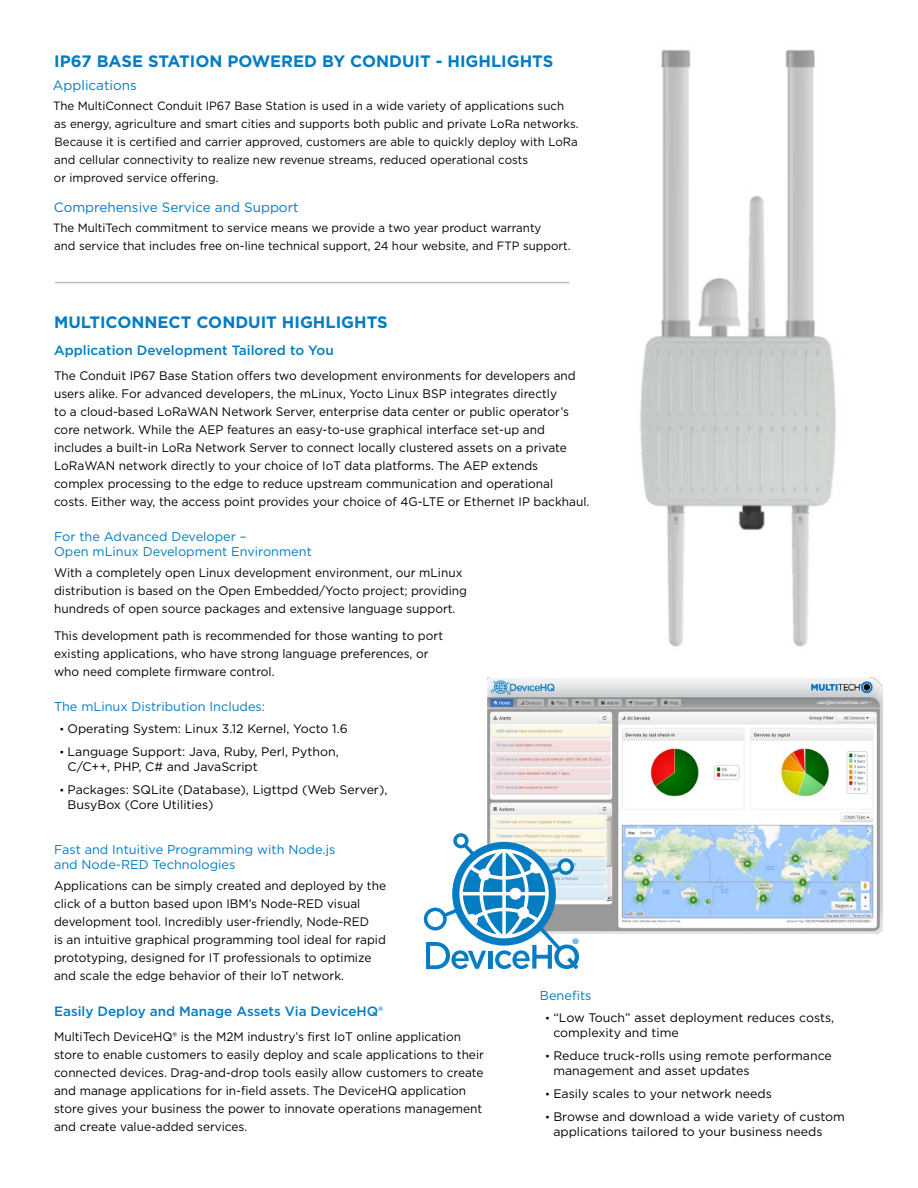
<style>
.page{position:relative;width:918px;height:1188px;background:#fff}
.page>*{position:absolute;margin:0;border:0;box-sizing:border-box;transform-origin:0 0}
.t1{font:16.95px "Myriad Pro";color:#067cc2}
.t2{font:700 16.5px "Gotham";color:#007cc3}
.t3{font:500 13.5px "Gotham";color:#007cc3}
.t4{font:13.5px "Gotham";color:#007cc3}
.t5{font:12.75px/15.3px "Gotham";color:#007cc3}
.t6{font:12.3px/18px "Gotham";color:#000;scale:.96 1}
.t7{font:12.3px/23.1px "Gotham";color:#000}
.t8{font:12px/18px "Gotham";color:#000;scale:.96 1}
.s1{font-weight:900}
</style>
<div class="page">
<img style="left:640px;top:49px;width:233px;height:629px">
<hr style="left:55px;top:282px;width:514px;height:1px;background:#c0beb7">
<img style="left:488px;top:678px;width:395px;height:256px">
<svg style="left:424px;top:831px;width:155px;height:138px"></svg>
<h2 class="t2" style="left:54px;top:50px;width:500px">IP67 BASE STATION POWERED BY CONDUIT - HIGHLIGHTS</h2>
<p class="t4" style="left:53px;top:77px;width:85px">Applications</p>
<p class="t8" style="left:53px;top:97px;width:549px">The MultiConnect Conduit IP67 Base Station is used in a wide variety of applications such as energy, agriculture and smart cities and supports both public and private LoRa networks.<br>Because it is certified and carrier approved, customers are able to quickly deploy with LoRa and cellular connectivity to realize new revenue streams, reduced operational costs<br>or improved service offering.</p>
<p class="t4" style="left:54px;top:199px;width:246px">Comprehensive Service and Support</p>
<p class="t8" style="left:53px;top:219px;width:541px">The MultiTech commitment to service means we provide a two year product warranty<br>and service that includes free on-line technical support, 24 hour website, and FTP support.</p>
<h2 class="t2" style="left:54px;top:311px;width:335px">MULTICONNECT CONDUIT HIGHLIGHTS</h2>
<p class="t3" style="left:54px;top:342px;width:281px">Application Development Tailored to You</p>
<p class="t6" style="left:54px;top:366px;width:559px">The Conduit IP67 Base Station offers two development environments for developers and users alike. For advanced developers, the mLinux, Yocto Linux BSP integrates directly<br>to a cloud-based LoRaWAN Network Server, enterprise data center or public operator’s core network. While the AEP features an easy-to-use graphical interface set-up and includes a built-in LoRa Network Server to connect locally clustered assets on a private LoRaWAN network directly to your choice of IoT data platforms. The AEP extends complex processing to the edge to reduce upstream communication and operational costs. Either way, the access point provides your choice of 4G-LTE or Ethernet IP backhaul.</p>
<p class="t5" style="left:54px;top:529px;width:259px">For the Advanced Developer –<br>Open mLinux Development Environment</p>
<p class="t6" style="left:54px;top:563px;width:432px">With a completely open Linux development environment, our mLinux distribution is based on the Open Embedded/Yocto project; providing hundreds of open source packages and extensive language support.</p>
<p class="t6" style="left:54px;top:626px;width:407px">This development path is recommended for those wanting to port existing applications, who have strong language preferences, or who need complete firmware control.</p>
<p class="t5" style="left:54px;top:699px;width:213px">The mLinux Distribution Includes:</p>
<p class="t7" style="left:60px;top:717px;width:289px"><span class="s1">·</span> Operating System: Linux 3.12 Kernel, Yocto 1.6 <span class="s1">·</span> Language Support: Java, Ruby, Perl, Python,</p>
<p class="t7" style="left:60px;top:755px;width:329px;text-indent:7px">C/C++, PHP, C# and JavaScript<br><span class="s1">·</span> Packages: SQLite (Database), Ligttpd (Web Server),</p>
<p class="t7" style="left:68px;top:793px;width:147px">BusyBox (Core Utilities)</p>
<p class="t5" style="left:54px;top:842px;width:283px">Fast and Intuitive Programming with Node.js and Node-RED Technologies</p>
<p class="t6" style="left:54px;top:876px;width:347px">Applications can be simply created and deployed by the click of a button based upon IBM’s Node-RED visual development tool. Incredibly user-friendly, Node-RED<br>is an intuitive graphical programming tool ideal for rapid prototyping, designed for IT professionals to optimize and scale the edge behavior of their IoT network.</p>
<p class="t3" style="left:54px;top:1002px;width:331px">Easily Deploy and Manage Assets Via DeviceHQ®</p>
<p class="t6" style="left:54px;top:1027px;width:449px">MultiTech DeviceHQ® is the M2M industry’s first IoT online application store to enable customers to easily deploy and scale applications to their connected devices. Drag-and-drop tools easily allow customers to create and manage applications for in-field assets. The DeviceHQ application store gives your business the power to innovate operations management and create value-added services.</p>
<h1 class="t1" style="left:572px;top:934px;width:9px">®</h1>
<p class="t5" style="left:540px;top:988px;width:53px">Benefits</p>
<p class="t7" style="left:553px;top:1010px;width:282px;line-height:15px;text-indent:-7px"><span class="s1">·</span> “Low Touch” asset deployment reduces costs, complexity and time</p>
<p class="t7" style="left:553px;top:1048px;width:280px;line-height:15px;text-indent:-7px"><span class="s1">·</span> Reduce truck-rolls using remote performance management and asset updates</p>
<p class="t7" style="left:546px;top:1082px;width:301px"><span class="s1">·</span> Easily scales to your network needs<br><span class="s1">·</span> Browse and download a wide variety of custom</p>
<p class="t7" style="left:553px;top:1120px;width:271px">applications tailored to your business needs</p>
</div>
